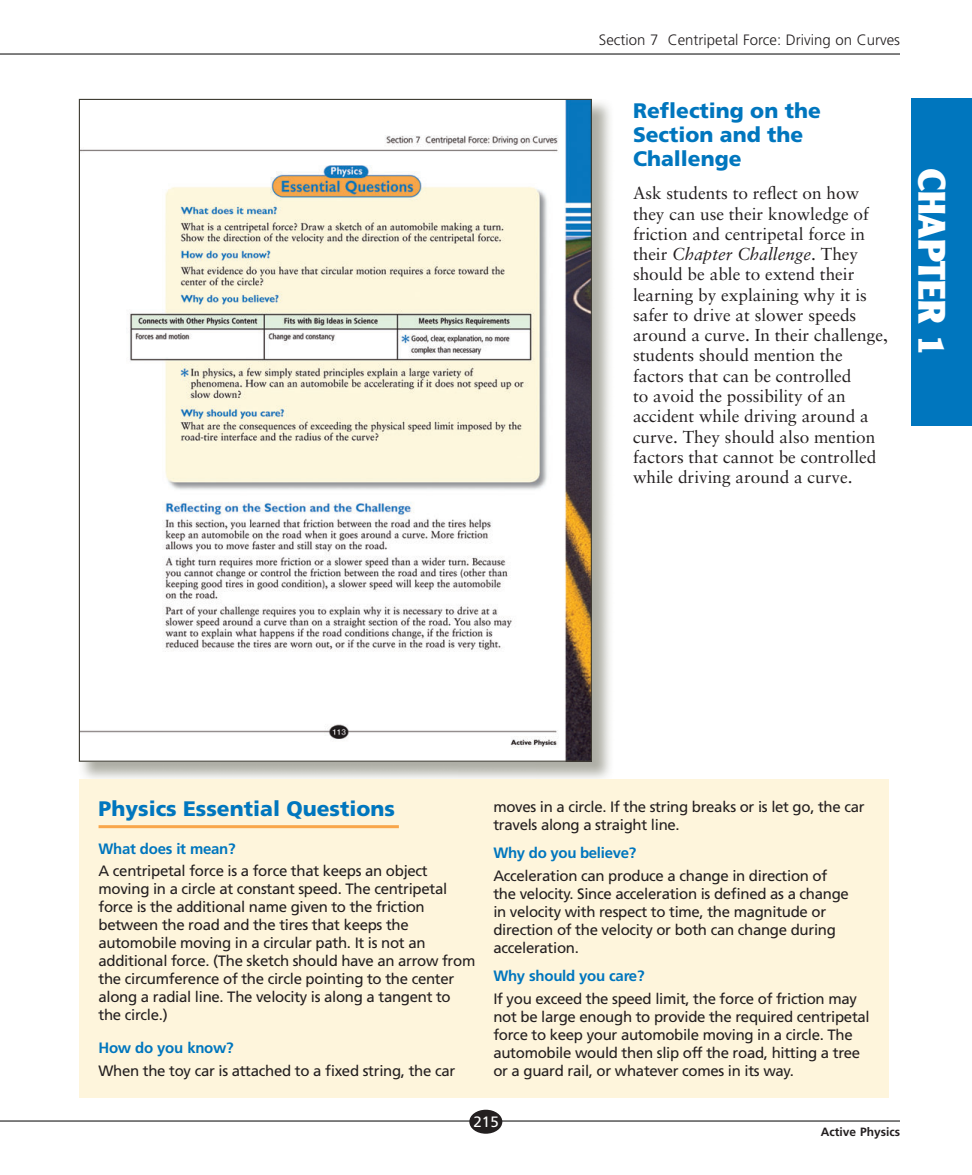
<style>
.page{position:relative;width:972px;height:1175px;background:#fff}
.page>*{position:absolute;margin:0;border:0;box-sizing:border-box;transform-origin:0 0}
.t1{font:900 37.5px "Clearface Gothic LH";color:#fff}
.t2{font:900 21px/24px "Frutiger";color:#0076be}
.t3{font:17.25px/20.2px "Sabon";color:#231f20}
.t4{font:15px/18px "Frutiger";letter-spacing:-.02em;color:#231f20}
.t5{font:700 15px "Frutiger";letter-spacing:-.02em;color:#0076be}
.t6{font:300 15px "Frutiger";color:#231f20}
.t7{font:15px "Frutiger";color:#fff}
.t8{font:700 12px "Frutiger";color:#231f20}
.s1{font-style:italic}
</style>
<div class="page">
<img style="left:79px;top:102px;width:531px;height:677px">
<img style="left:81px;top:101px;width:509px;height:658px">
<div style="left:79px;top:779px;width:810px;height:318px;background:#fef5dc"></div>
<hr style="left:99px;top:825px;width:300px;height:3px;background:#f9a64a">
<hr style="left:0;top:1120px;width:900px;height:1px;background:#000">
<hr style="left:0;top:54px;width:900px;height:1px;background:#000">
<div style="left:469px;top:1109px;width:33px;height:24px;background:#231f20;border-radius:50%"></div>
<div style="left:911px;top:99px;width:61px;height:327px;background:#0076be"></div>
<p class="t6" style="left:599px;top:34px;width:303px">Section 7 Centripetal Force: Driving on Curves</p>
<h2 class="t2" style="left:633px;top:100px;width:189px">Reflecting on the<br>Section and the<br>Challenge</h2>
<p class="t3" style="left:633px;top:185px;width:256px">Ask students to reflect on how they can use their knowledge of friction and centripetal force in their <span class="s1">Chapter Challenge</span>. They should be able to extend their learning by explaining why it is safer to drive at slower speeds around a curve. In their challenge, students should mention the factors that can be controlled<br>to avoid the possibility of an accident while driving around a curve. They should also mention factors that cannot be controlled while driving around a curve.</p>
<h1 class="t1" style="left:945px;top:168px;width:190px;rotate:90deg">CHAPTER 1</h1>
<h2 class="t2" style="left:99px;top:798px;width:298px">Physics Essential Questions</h2>
<p class="t5" style="left:99px;top:842px;width:139px">What does it mean?</p>
<p class="t4" style="left:99px;top:863px;width:378px">A centripetal force is a force that keeps an object moving in a circle at constant speed. The centripetal force is the additional name given to the friction between the road and the tires that keeps the automobile moving in a circular path. It is not an additional force. (The sketch should have an arrow from the circumference of the circle pointing to the center along a radial line. The velocity is along a tangent to the circle.)</p>
<p class="t5" style="left:99px;top:1042px;width:137px">How do you know?</p>
<p class="t4" style="left:99px;top:1062px;width:358px">When the toy car is attached to a fixed string, the car</p>
<p class="t4" style="left:493px;top:798px;width:373px">moves in a circle. If the string breaks or is let go, the car travels along a straight line.</p>
<p class="t5" style="left:493px;top:846px;width:144px">Why do you believe?</p>
<p class="t4" style="left:493px;top:867px;width:357px">Acceleration can produce a change in direction of the velocity. Since acceleration is defined as a change in velocity with respect to time, the magnitude or direction of the velocity or both can change during acceleration.</p>
<p class="t5" style="left:493px;top:969px;width:153px">Why should you care?</p>
<p class="t4" style="left:493px;top:990px;width:378px">If you exceed the speed limit, the force of friction may not be large enough to provide the required centripetal force to keep your automobile moving in a circle. The automobile would then slip off the road, hitting a tree or a guard rail, or whatever comes in its way.</p>
<p class="t7" style="left:474px;top:1115px;width:27px">215</p>
<p class="t8" style="left:821px;top:1127px;width:81px">Active Physics</p>
</div>
